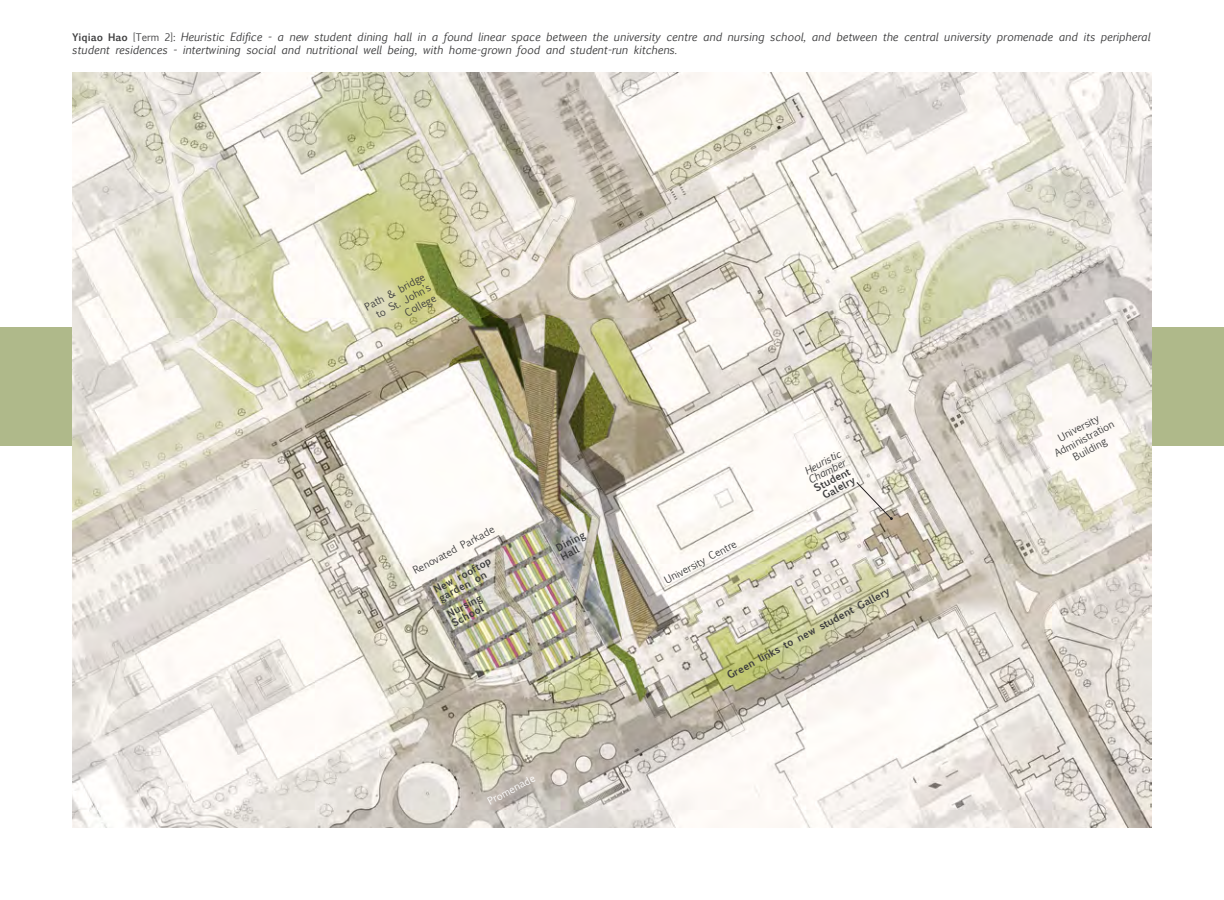
<style>
.page{position:relative;width:1224px;height:900px;background:#fff}
.page>*{position:absolute;margin:0;border:0;box-sizing:border-box;transform-origin:0 0}
.t1{font:italic 11px/13.2px "Euphemia UCAS";color:#3e3e3f}
.t2{font:10px "Euphemia UCAS";color:#3e3e3f}
.t3{font:700 10px/10px "Euphemia UCAS";color:#3e3e3f;text-align:center}
.t4{font:italic 10px "Euphemia UCAS";color:#3e3e3f}
.t5{font:10px "Euphemia UCAS";color:#fff}
.s1{font-weight:700;font-style:normal;font-size:10px}
.s2{font-style:normal;font-size:10px}
</style>
<div class="page">
<div style="left:0;top:327px;width:72px;height:119px;background:#afb98a"></div>
<img style="left:72px;top:72px;width:1080px;height:756px">
<svg style="left:856px;top:482px;width:37px;height:38px"></svg>
<div style="left:1152px;top:327px;width:72px;height:119px;background:#afb98a"></div>
<p class="t1" style="left:72px;top:30px;width:1080px"><span class="s1">Yiqiao Hao</span> <span class="s2">[Term 2]:</span> Heuristic Edifice - a new student dining hall in a found linear space between the university centre and nursing school, and between the central university promenade and its peripheral student residences - intertwining social and nutritional well being, with home-grown food and student-run kitchens.</p>
<p class="t2" style="left:362px;top:301px;width:68px;rotate:-28deg">Path &amp; bridge</p>
<p class="t2" style="left:373px;top:309px;width:62px;rotate:-28deg">to St. John’s</p>
<p class="t2" style="left:402px;top:307px;width:36px;rotate:-28deg">College</p>
<p class="t2" style="left:410px;top:565px;width:92px;rotate:-28deg">Renovated Parkade</p>
<p class="t3" style="left:432px;top:585px;width:65px;rotate:-28deg">New rooftop</p>
<p class="t3" style="left:437px;top:594px;width:54px;rotate:-28deg">garden on</p>
<p class="t3" style="left:445px;top:610px;width:40px;rotate:-28deg">Nursing</p>
<p class="t3" style="left:450px;top:619px;width:36px;rotate:-28deg">School</p>
<p class="t3" style="left:554px;top:544px;width:33px;rotate:-28deg">Dining</p>
<p class="t3" style="left:559px;top:553px;width:21px;rotate:-28deg">Hall</p>
<p class="t5" style="left:485px;top:795px;width:54px;rotate:-28deg">Promenade</p>
<p class="t2" style="left:662px;top:574px;width:82px;rotate:-28deg">University Centre</p>
<p class="t4" style="left:802px;top:465px;width:41px;rotate:-28deg">Heuristic</p>
<p class="t4" style="left:805px;top:475px;width:43px;rotate:-28deg">Chamber</p>
<p class="t3" style="left:812px;top:484px;width:41px;rotate:-28deg">Student<br>Galelry</p>
<p class="t3" style="left:725px;top:671px;width:184px;rotate:-28deg">Green links to new student Gallery</p>
<p class="t2" style="left:1055px;top:432px;width:46px;rotate:-28deg">University</p>
<p class="t2" style="left:1052px;top:448px;width:68px;rotate:-28deg">Administration</p>
<p class="t2" style="left:1071px;top:451px;width:38px;rotate:-28deg">Building</p>
</div>
